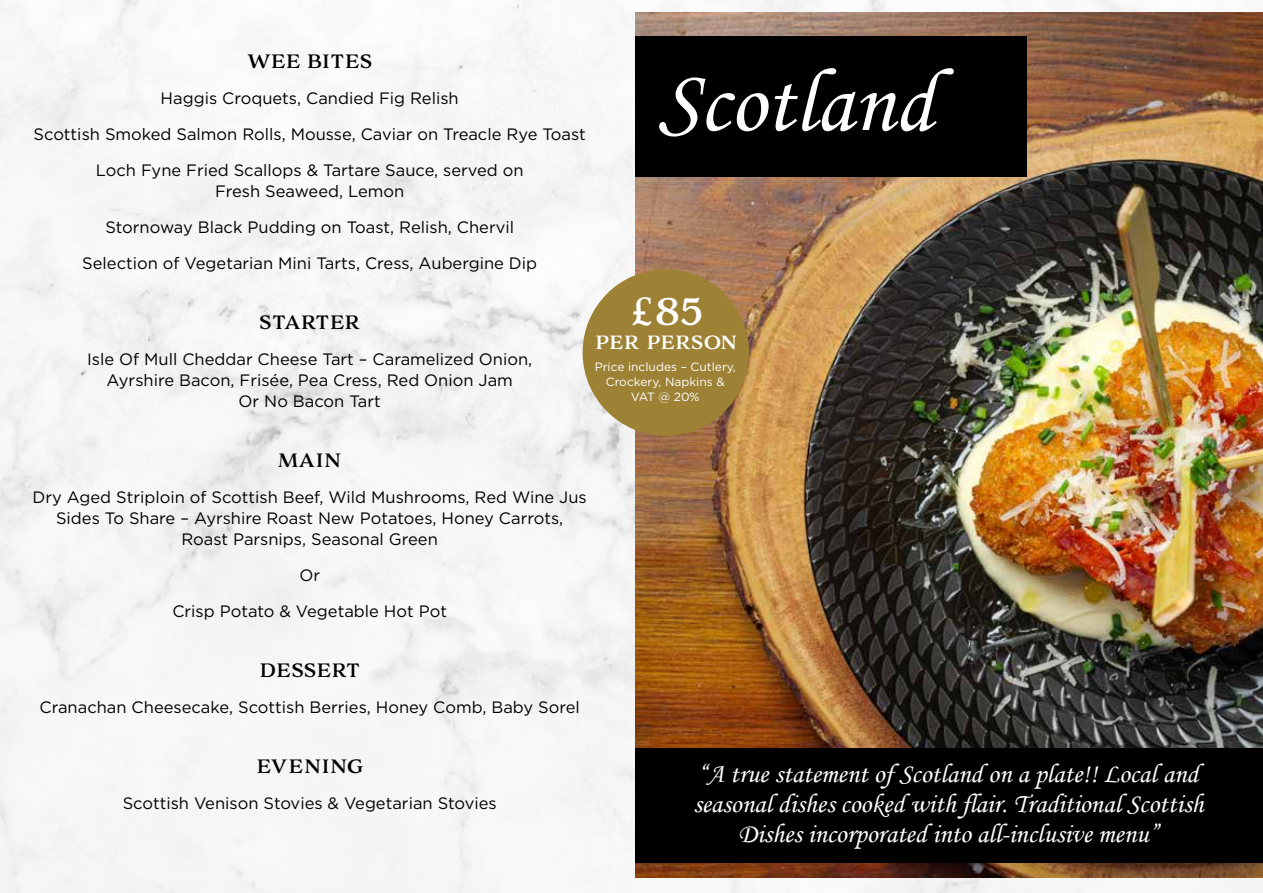
<style>
.page{position:relative;width:1263px;height:893px;background:#f6f6f6}
.page>*{position:absolute;margin:0;border:0;box-sizing:border-box;transform-origin:0 0}
.t1{font:90px "Monotype Corsiva";color:#fff}
.t2{font:39px "Adorn S Serif";color:#fff}
.t3{font:27px/30px "Monotype Corsiva";color:#fff;text-align:center}
.t4{font:21px "Adorn S Serif";color:#fff}
.t5{font:18px "Adorn S Serif";color:#000}
.t6{font:18px "Adorn S Serif";letter-spacing:-.02em;color:#000}
.t7{font:18px "Adorn S Serif";letter-spacing:-.04em;color:#000}
.t8{font:18px "Adorn S Serif";letter-spacing:-.03em;color:#000}
.t9{font:16.5px/36px "Gotham";color:#000;text-align:center}
.t10{font:12px/15px "Gotham";color:#fff;text-align:center}
</style>
<div class="page">
<img style="left:636px;top:13px;width:627px;height:864px">
<div style="left:636px;top:36px;width:391px;height:140px;background:#000"></div>
<div style="left:583px;top:269px;width:166px;height:167px;background:#9d8235;border-radius:50%"></div>
<div style="left:636px;top:748px;width:627px;height:115px;background:#000"></div>
<p class="t6" style="left:247px;top:49px;width:127px">WEE BITES</p>
<p class="t9" style="left:34px;top:79px;width:554px">Haggis Croquets, Candied Fig Relish<br>Scottish Smoked Salmon Rolls, Mousse, Caviar on Treacle Rye Toast<br>Loch Fyne Fried Scallops &amp; Tartare Sauce, served on</p>
<p class="t9" style="left:82px;top:172px;width:456px">Fresh Seaweed, Lemon<br>Stornoway Black Pudding on Toast, Relish, Chervil<br>Selection of Vegetarian Mini Tarts, Cress, Aubergine Dip</p>
<p class="t7" style="left:259px;top:310px;width:102px">STARTER</p>
<p class="t9" style="left:87px;top:348px;width:447px;line-height:21px">Isle Of Mull Cheddar Cheese Tart – Caramelized Onion,<br>Ayrshire Bacon, Frisée, Pea Cress, Red Onion Jam<br>Or No Bacon Tart</p>
<h1 class="t1" style="left:657px;top:48px;width:278px">Scotland</h1>
<h2 class="t2" style="left:629px;top:286px;width:75px">£85</h2>
<p class="t4" style="left:595px;top:328px;width:144px">per person</p>
<p class="t10" style="left:595px;top:359px;width:143px">Price includes – Cutlery,<br>Crockery, Napkins &amp;<br>VAT @ 20%</p>
<p class="t5" style="left:278px;top:448px;width:65px">MAIN</p>
<p class="t9" style="left:33px;top:486px;width:556px;line-height:21px">Dry Aged Striploin of Scottish Beef, Wild Mushrooms, Red Wine Jus<br>Sides To Share – Ayrshire Roast New Potatoes, Honey Carrots,<br>Roast Parsnips, Seasonal Green</p>
<p class="t9" style="left:172px;top:556px;width:276px">Or<br>Crisp Potato &amp; Vegetable Hot Pot</p>
<p class="t8" style="left:259px;top:658px;width:102px">DESSERT</p>
<p class="t9" style="left:40px;top:688px;width:542px">Cranachan Cheesecake, Scottish Berries, Honey Comb, Baby Sorel</p>
<p class="t5" style="left:256px;top:754px;width:109px">EVENING</p>
<p class="t9" style="left:123px;top:784px;width:376px">Scottish Venison Stovies &amp; Vegetarian Stovies</p>
<h3 class="t3" style="left:693px;top:759px;width:512px">“A true statement of Scotland on a plate!! Local and seasonal dishes cooked with flair. Traditional Scottish<br>Dishes incorporated into all-inclusive menu”</h3>
</div>
